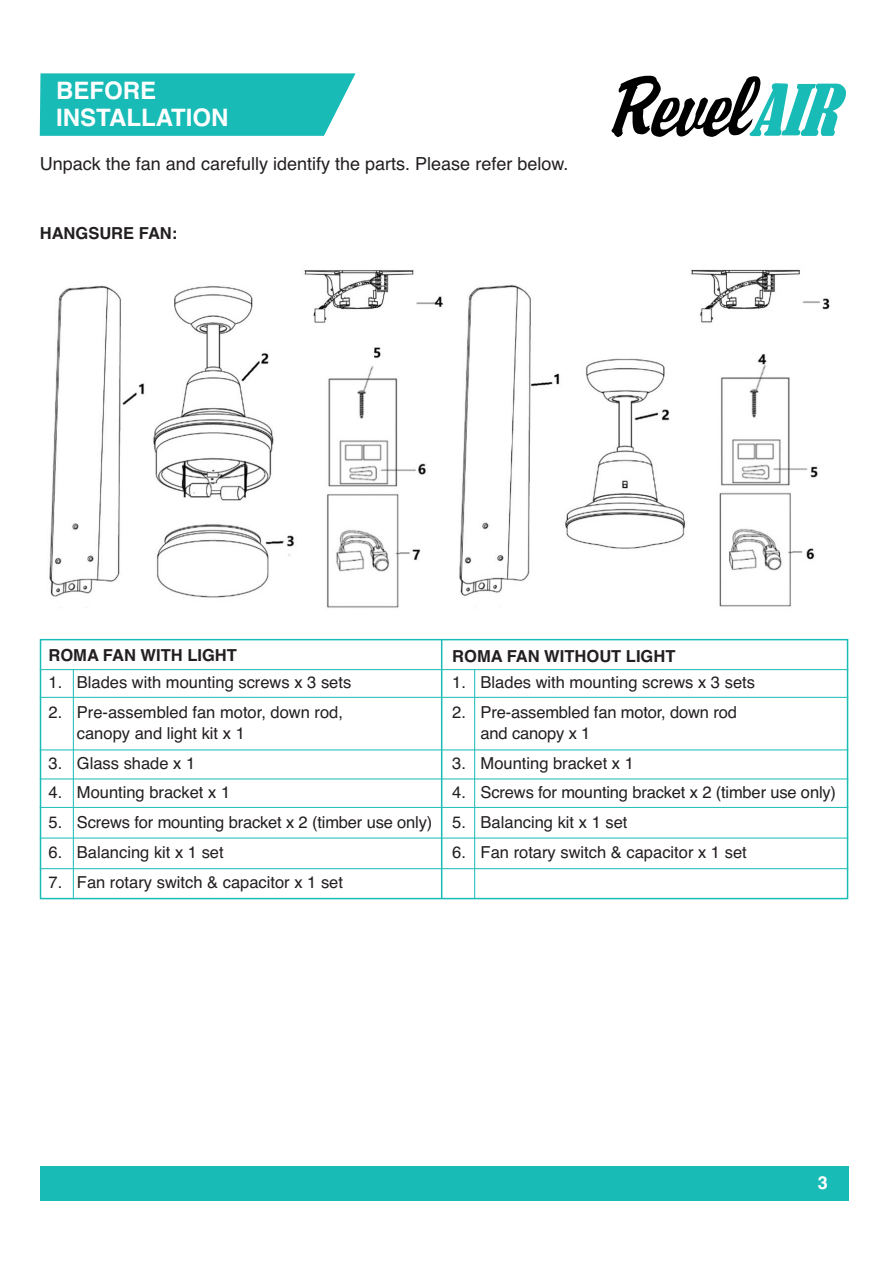
<style>
.page{position:relative;width:894px;height:1265px;background:#fff}
.page>*{position:absolute;margin:0;border:0;box-sizing:border-box;transform-origin:0 0}
.t1{font:700 24px/27px "Helvetica";color:#fff}
.t2{font:18px "Helvetica";color:#231f20}
.t3{font:700 18px "Helvetica";color:#fff}
.t4{font:16.5px/21.3px "Helvetica";color:#231f20}
.t5{font:700 16.5px "Helvetica";color:#231f20}
</style>
<div class="page">
<svg style="left:40px;top:73px;width:315px;height:63px;background:#25beba"></svg>
<div style="left:40px;top:1166px;width:808px;height:34px;background:#18bbb6"></div>
<div style="left:40px;top:639px;width:808px;height:260px;border:2px solid #18bbb6"></div>
<hr style="left:441px;top:639px;width:1px;height:259px;background:#18bbb6">
<hr style="left:40px;top:669px;width:808px;height:1px;background:#18bbb6">
<hr style="left:40px;top:697px;width:808px;height:1px;background:#18bbb6">
<hr style="left:40px;top:749px;width:808px;height:1px;background:#18bbb6">
<hr style="left:40px;top:778px;width:808px;height:1px;background:#18bbb6">
<hr style="left:40px;top:807px;width:808px;height:1px;background:#18bbb6">
<hr style="left:40px;top:837px;width:808px;height:1px;background:#18bbb6">
<hr style="left:40px;top:868px;width:808px;height:1px;background:#18bbb6">
<hr style="left:73px;top:669px;width:1px;height:230px;background:#18bbb6">
<hr style="left:474px;top:669px;width:1px;height:229px;background:#18bbb6">
<svg style="left:611px;top:76px;width:234px;height:61px"></svg>
<img style="left:49px;top:270px;width:394px;height:338px">
<img style="left:459px;top:269px;width:371px;height:338px">
<h1 class="t1" style="left:56px;top:80px;width:174px">BEFORE<br>INSTALLATION</h1>
<p class="t2" style="left:40px;top:157px;width:530px">Unpack the fan and carefully identify the parts. Please refer below.</p>
<p class="t5" style="left:40px;top:227px;width:139px">HANGSURE FAN:</p>
<p class="t5" style="left:49px;top:649px;width:190px">ROMA FAN WITH LIGHT</p>
<p class="t4" style="left:49px;top:673px;width:304px">1. Blades with mounting screws x 3 sets</p>
<p class="t4" style="left:77px;top:703px;width:267px;text-indent:-28px">2. Pre-assembled fan motor, down rod, canopy and light kit x 1</p>
<p class="t4" style="left:49px;top:754px;width:148px">3. Glass shade x 1</p>
<p class="t4" style="left:49px;top:783px;width:183px">4. Mounting bracket x 1</p>
<p class="t4" style="left:49px;top:813px;width:385px">5. Screws for mounting bracket x 2 (timber use only)</p>
<p class="t4" style="left:49px;top:843px;width:177px">6. Balancing kit x 1 set</p>
<p class="t4" style="left:49px;top:873px;width:296px">7. Fan rotary switch &amp; capacitor x 1 set</p>
<p class="t5" style="left:452px;top:650px;width:225px">ROMA FAN WITHOUT LIGHT</p>
<p class="t4" style="left:452px;top:673px;width:304px">1. Blades with mounting screws x 3 sets</p>
<p class="t4" style="left:480px;top:703px;width:258px;text-indent:-28px">2. Pre-assembled fan motor, down rod and canopy x 1</p>
<p class="t4" style="left:452px;top:754px;width:183px">3. Mounting bracket x 1</p>
<p class="t4" style="left:452px;top:783px;width:385px">4. Screws for mounting bracket x 2 (timber use only)</p>
<p class="t4" style="left:452px;top:813px;width:177px">5. Balancing kit x 1 set</p>
<p class="t4" style="left:452px;top:843px;width:296px">6. Fan rotary switch &amp; capacitor x 1 set</p>
<p class="t3" style="left:817px;top:1176px;width:12px">3</p>
</div>
